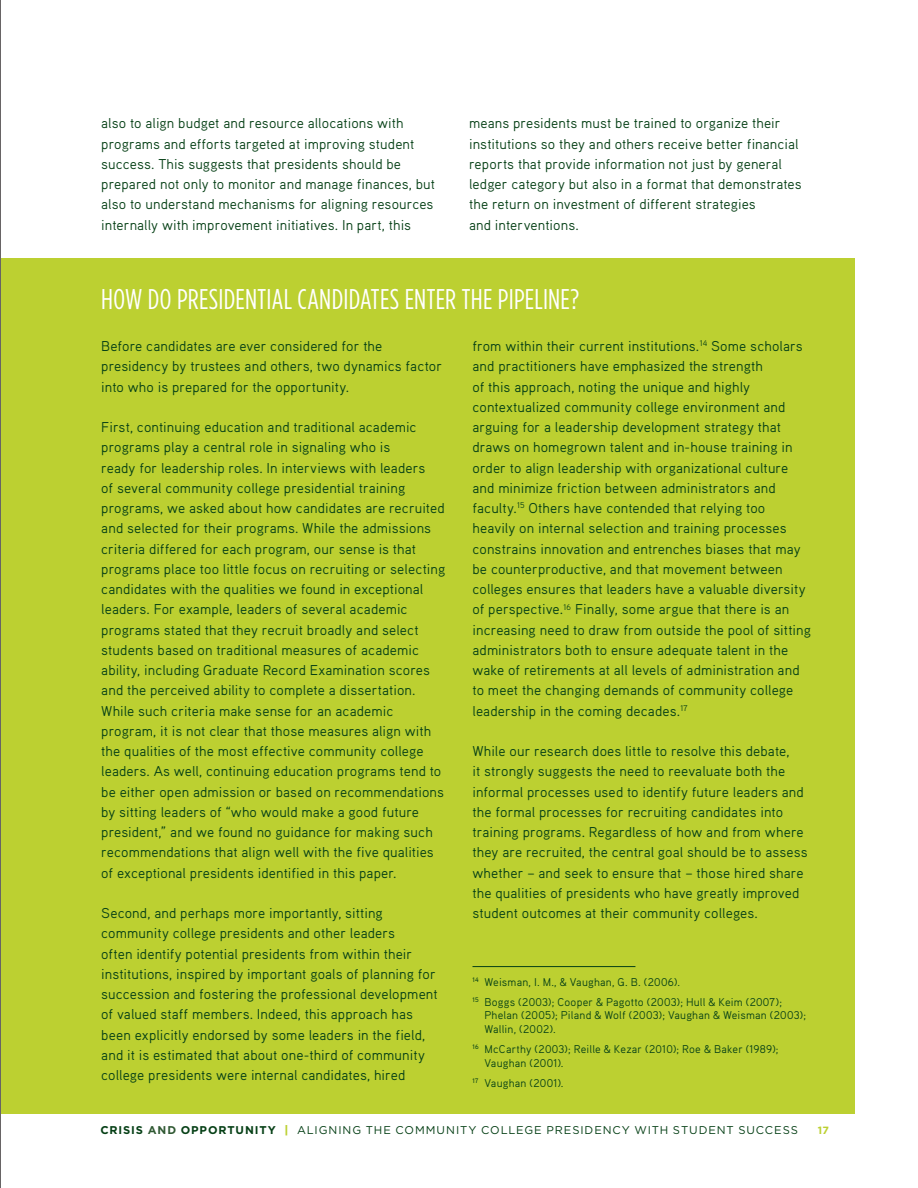
<style>
.page{position:relative;width:918px;height:1188px;background:#fff}
.page>*{position:absolute;margin:0;border:0;box-sizing:border-box;transform-origin:0 0}
.t1{font:condensed 28.5px "Gotham HTF";letter-spacing:.01em;color:#fff}
.Body{font:14.25px/20.2px "Aaux Pro";letter-spacing:.005em;color:#064016}
.Footnote{font:14.25px/20.2px "Aaux Pro";letter-spacing:.005em;color:#064016}
.Footnote-2{font:11.25px/13.5px "Aaux Pro";letter-spacing:.015em;color:#064016}
.t2{font:11.25px "Gotham";letter-spacing:.08em;color:#064016}
.t3{font:700 10.5px "Gotham";color:#bcd031}
.s1{font-weight:700}
.s2{font-weight:700;color:#305933}
.s3{font-family:"Gotham HTF";font-weight:900;color:#bcd031}
</style>
<div class="page">
<div style="left:1px;top:258px;width:854px;height:855px;background:#bcd031"></div>
<hr style="left:472px;top:966px;width:163px;height:1px;background:#064016">
<hr style="left:0;top:0;width:1px;height:1188px;background:#231f20">
<p class="Footnote" style="left:101px;top:113px;width:335px">also to align budget and resource allocations with programs and efforts targeted at improving student success. This suggests that presidents should be prepared not only to monitor and manage finances, but also to understand mechanisms for aligning resources internally with improvement initiatives. In part, this</p>
<p class="Footnote" style="left:469px;top:113px;width:334px">means presidents must be trained to organize their institutions so they and others receive better financial reports that provide information not just by general ledger category but also in a format that demonstrates the return on investment of different strategies<br>and interventions.</p>
<h2 class="t1" style="left:101px;top:284px;width:480px">HOW DO PRESIDENTIAL CANDIDATES ENTER THE PIPELINE?</h2>
<p class="Body" style="left:101px;top:335px;width:342px">Before candidates are ever considered for the presidency by trustees and others, two dynamics factor into who is prepared for the opportunity.</p>
<p class="Body" style="left:101px;top:416px;width:346px">First, continuing education and traditional academic programs play a central role in signaling who is<br>ready for leadership roles. In interviews with leaders<br>of several community college presidential training programs, we asked about how candidates are recruited and selected for their programs. While the admissions criteria differed for each program, our sense is that programs place too little focus on recruiting or selecting candidates with the qualities we found in exceptional leaders. For example, leaders of several academic programs stated that they recruit broadly and select students based on traditional measures of academic ability, including Graduate Record Examination scores and the perceived ability to complete a dissertation.<br>While such criteria make sense for an academic program, it is not clear that those measures align with the qualities of the most effective community college leaders. As well, continuing education programs tend to be either open admission or based on recommendations by sitting leaders of “who would make a good future president,” and we found no guidance for making such recommendations that align well with the five qualities of exceptional presidents identified in this paper.</p>
<p class="Body" style="left:101px;top:902px;width:338px">Second, and perhaps more importantly, sitting community college presidents and other leaders<br>often identify potential presidents from within their institutions, inspired by important goals of planning for succession and fostering the professional development of valued staff members. Indeed, this approach has been explicitly endorsed by some leaders in the field, and it is estimated that about one-third of community college presidents were internal candidates, hired</p>
<p class="Body" style="left:472px;top:335px;width:340px">from within their current institutions.<sup>14</sup> Some scholars and practitioners have emphasized the strength<br>of this approach, noting the unique and highly contextualized community college environment and arguing for a leadership development strategy that draws on homegrown talent and in-house training in order to align leadership with organizational culture and minimize friction between administrators and faculty.<sup>15</sup> Others have contended that relying too heavily on internal selection and training processes constrains innovation and entrenches biases that may be counterproductive, and that movement between colleges ensures that leaders have a valuable diversity of perspective.<sup>16</sup> Finally, some argue that there is an increasing need to draw from outside the pool of sitting administrators both to ensure adequate talent in the wake of retirements at all levels of administration and to meet the changing demands of community college leadership in the coming decades.<sup>17</sup></p>
<p class="Body" style="left:472px;top:740px;width:337px">While our research does little to resolve this debate,<br>it strongly suggests the need to reevaluate both the informal processes used to identify future leaders and the formal processes for recruiting candidates into training programs. Regardless of how and from where they are recruited, the central goal should be to assess whether – and seek to ensure that – those hired share the qualities of presidents who have greatly improved student outcomes at their community colleges.</p>
<p class="Footnote-2" style="left:472px;top:974px;width:209px"><sup>14</sup> Weisman, I. M., &amp; Vaughan, G. B. (2006).</p>
<p class="Footnote-2" style="left:484px;top:995px;width:323px;text-indent:-12px"><sup>15</sup> Boggs (2003); Cooper &amp; Pagotto (2003); Hull &amp; Keim (2007);<br>Phelan (2005); Piland &amp; Wolf (2003); Vaughan &amp; Weisman (2003);<br>Wallin, (2002).</p>
<p class="Footnote-2" style="left:484px;top:1042px;width:296px;text-indent:-12px"><sup>16</sup> McCarthy (2003); Reille &amp; Kezar (2010); Roe &amp; Baker (1989);<br>Vaughan (2001).</p>
<p class="Footnote-2" style="left:472px;top:1076px;width:93px"><sup>17</sup> Vaughan (2001).</p>
<p class="t2" style="left:100px;top:1124px;width:699px"><span class="s1">CRISIS</span> <span class="s2">AND</span> <span class="s1">OPPORTUNITY</span> <span class="s3">|</span> ALIGNING THE COMMUNITY COLLEGE PRESIDENCY WITH STUDENT SUCCESS</p>
<p class="t3" style="left:818px;top:1124px;width:13px">17</p>
</div>
